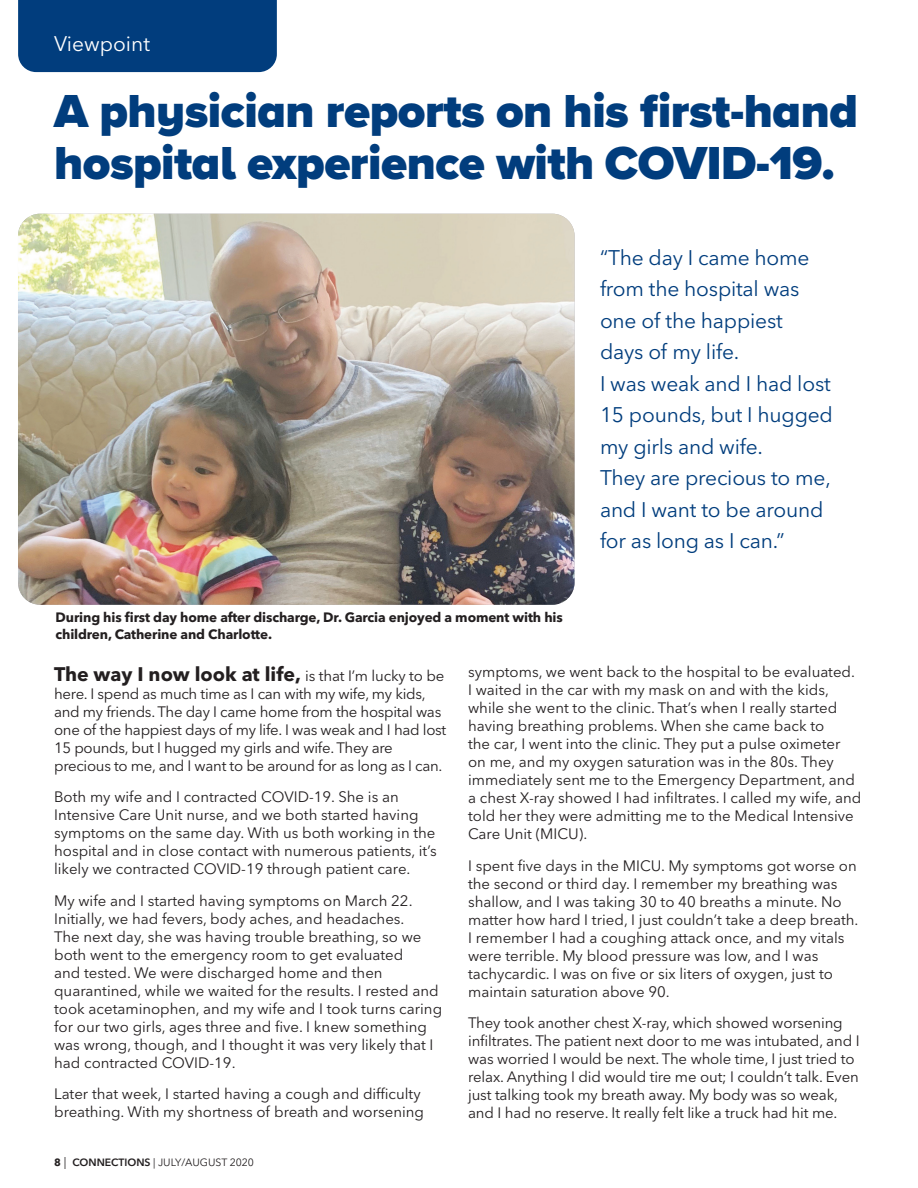
<style>
.page{position:relative;width:918px;height:1188px;background:#fff}
.page>*{position:absolute;margin:0;border:0;box-sizing:border-box;transform-origin:0 0}
.t1{font:900 48px/52.5px "Proxima Nova A";letter-spacing:-.01em;color:#013d7d}
.t2{font:21px/31.5px "Avenir Next LT Pro";letter-spacing:-.01em;color:#013d7d}
.t3{font:21px "Avenir Next LT Pro";color:#fff}
.t4{font:700 19.5px "Avenir Next LT Pro";color:#231f20}
.t5{font:15px/18px "Avenir Next LT Pro";color:#231f20}
.t6{font:15px/18px "Avenir Next LT Pro";letter-spacing:-.02em;color:#231f20}
.t7{font:700 13.5px/16.5px "Avenir Next LT Pro";letter-spacing:-.01em;color:#231f20}
.t8{font:10.5px "Avenir Next LT Pro";color:#231f20}
.s1{font-weight:400;font-size:15px}
.s2{font-weight:700}
.s3{font-size:12px}
.s4{font-weight:600}
</style>
<div class="page">
<div style="left:18px;top:0;width:259px;height:72px;background:#013d7d"></div>
<img style="left:18px;top:214px;width:557px;height:391px">
<h2 class="t3" style="left:54px;top:31px;width:97px">Viewpoint</h2>
<h1 class="t1" style="left:54px;top:84px;width:805px">A physician reports on his first-hand hospital experience with COVID-19.</h1>
<p class="t7" style="left:56px;top:609px;width:509px">During his first day home after discharge, Dr. Garcia enjoyed a moment with his children, Catherine and Charlotte.</p>
<h2 class="t2" style="left:600px;top:242px;width:234px">“The day I came home from the hospital was one of the happiest<br>days of my life.<br>I was weak and I had lost<br>15 pounds, but I hugged my girls and wife.<br>They are precious to me, and I want to be around for as long as I can.”</h2>
<h3 class="t4" style="left:54px;top:662px;width:392px">The way I now look at life, <span class="s1">is that I’m lucky to be</span></h3>
<p class="t6" style="left:54px;top:685px;width:394px">here. I spend as much time as I can with my wife, my kids, and my friends. The day I came home from the hospital was one of the happiest days of my life. I was weak and I had lost 15 pounds, but I hugged my girls and wife. They are precious to me, and I want to be around for as long as I can.</p>
<p class="t5" style="left:54px;top:788px;width:384px">Both my wife and I contracted COVID-19. She is an Intensive Care Unit nurse, and we both started having symptoms on the same day. With us both working in the hospital and in close contact with numerous patients, it’s likely we contracted COVID-19 through patient care.</p>
<p class="t5" style="left:54px;top:892px;width:390px">My wife and I started having symptoms on March 22.<br>Initially, we had fevers, body aches, and headaches.<br>The next day, she was having trouble breathing, so we both went to the emergency room to get evaluated<br>and tested. We were discharged home and then quarantined, while we waited for the results. I rested and took acetaminophen, and my wife and I took turns caring for our two girls, ages three and five. I knew something was wrong, though, and I thought it was very likely that I had contracted COVID-19.</p>
<p class="t5" style="left:54px;top:1085px;width:371px">Later that week, I started having a cough and difficulty breathing. With my shortness of breath and worsening</p>
<p class="t8" style="left:54px;top:1156px;width:202px"><span class="s2">8</span> <span class="s3">|</span> <span class="s4">CONNECTIONS</span> | JULY/AUGUST 2020</p>
<p class="t5" style="left:468px;top:663px;width:395px">symptoms, we went back to the hospital to be evaluated.<br>I waited in the car with my mask on and with the kids, while she went to the clinic. That’s when I really started having breathing problems. When she came back to<br>the car, I went into the clinic. They put a pulse oximeter on me, and my oxygen saturation was in the 80s. They immediately sent me to the Emergency Department, and a chest X-ray showed I had infiltrates. I called my wife, and told her they were admitting me to the Medical Intensive Care Unit (MICU).</p>
<p class="t5" style="left:468px;top:857px;width:392px">I spent five days in the MICU. My symptoms got worse on the second or third day. I remember my breathing was shallow, and I was taking 30 to 40 breaths a minute. No matter how hard I tried, I just couldn’t take a deep breath.<br>I remember I had a coughing attack once, and my vitals were terrible. My blood pressure was low, and I was tachycardic. I was on five or six liters of oxygen, just to maintain saturation above 90.</p>
<p class="t5" style="left:468px;top:1014px;width:393px">They took another chest X-ray, which showed worsening infiltrates. The patient next door to me was intubated, and I was worried I would be next. The whole time, I just tried to relax. Anything I did would tire me out; I couldn’t talk. Even just talking took my breath away. My body was so weak, and I had no reserve. It really felt like a truck had hit me.</p>
</div>
